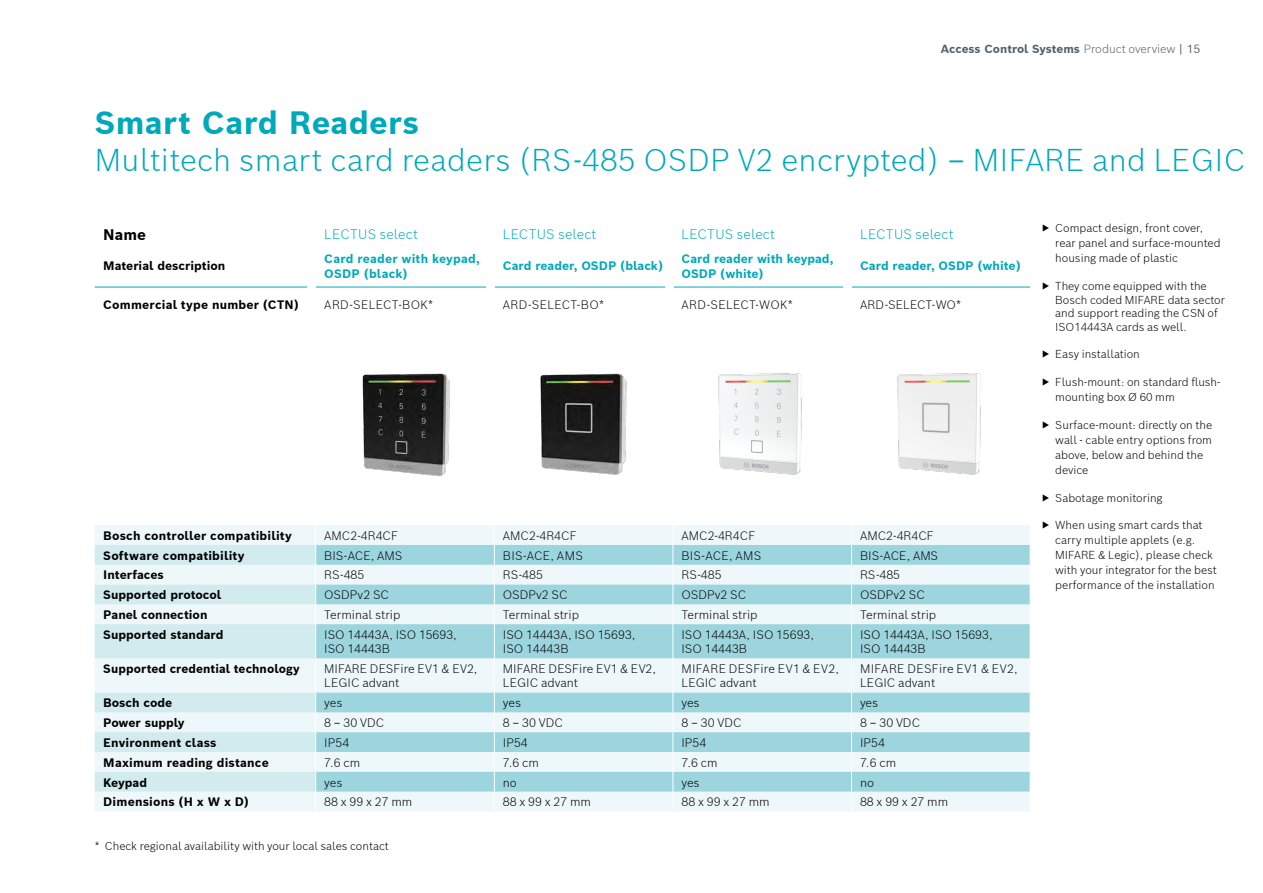
<style>
.page{position:relative;width:1263px;height:893px;background:#fff}
.page>*{position:absolute;margin:0;border:0;box-sizing:border-box;transform-origin:0 0}
.t1{font:700 31.5px "Bosch Sans";letter-spacing:.01em;color:#00a9b9}
.t2{font:300 30.75px "Bosch Sans";letter-spacing:.01em;color:#00a9b9}
.t3{font:700 15px "Bosch Sans";color:#000}
.t4{font:300 13.5px "Bosch Sans";letter-spacing:.01em;color:#00a9b9}
.t5{font:300 12px/14.4px "Bosch Sans";color:#000}
.t6{font:700 12px "Bosch Sans";letter-spacing:.01em;color:#000}
.t7{font:700 12px/14.4px "Bosch Sans";color:#00a9b9}
.t8{font:300 12px "Bosch Sans";letter-spacing:.025em;color:#000}
.t9{font:300 12px "Bosch Sans";letter-spacing:.02em;color:#000}
.t10{font:700 11.55px "Bosch Sans";letter-spacing:-.005em;color:#525f6b}
.t11{font:300 11.25px/15px "Bosch Sans";color:#000}
.s1{font-weight:300}
.s2{font-weight:400}
</style>
<div class="page">
<div style="left:95px;top:525px;width:935px;height:286px;background:#eef7f9"></div>
<svg style="left:95px;top:545px;width:220px;height:247px;background:#def0f3"></svg>
<svg style="left:316px;top:545px;width:714px;height:247px;background:#c2e4ea"></svg>
<hr style="left:851px;top:658px;width:1px;height:35px;background:#fff">
<hr style="left:315px;top:658px;width:1px;height:35px;background:#fff">
<hr style="left:494px;top:658px;width:1px;height:35px;background:#fff">
<hr style="left:672px;top:658px;width:1px;height:35px;background:#fff">
<hr style="left:95px;top:287px;width:221px;height:1px;background:#00a9b9">
<hr style="left:316px;top:287px;width:178px;height:1px;background:#00a9b9">
<hr style="left:494px;top:287px;width:179px;height:1px;background:#00a9b9">
<hr style="left:673px;top:287px;width:178px;height:1px;background:#00a9b9">
<hr style="left:851px;top:287px;width:179px;height:1px;background:#00a9b9">
<svg style="left:315px;top:525px;width:1px;height:99px"></svg>
<svg style="left:494px;top:525px;width:1px;height:99px"></svg>
<svg style="left:672px;top:525px;width:1px;height:99px"></svg>
<svg style="left:851px;top:525px;width:1px;height:99px"></svg>
<hr style="left:494px;top:624px;width:1px;height:34px;background:#fff">
<hr style="left:672px;top:624px;width:1px;height:34px;background:#fff">
<hr style="left:851px;top:624px;width:1px;height:34px;background:#fff">
<svg style="left:494px;top:693px;width:1px;height:118px"></svg>
<svg style="left:672px;top:693px;width:1px;height:118px"></svg>
<svg style="left:851px;top:693px;width:1px;height:118px"></svg>
<hr style="left:315px;top:624px;width:1px;height:34px;background:#fff">
<svg style="left:315px;top:693px;width:1px;height:118px"></svg>
<img style="left:362px;top:373px;width:78px;height:104px">
<img style="left:440px;top:373px;width:179px;height:103px">
<img style="left:619px;top:373px;width:178px;height:102px">
<img style="left:797px;top:373px;width:184px;height:102px">
<div style="left:308px;top:272px;width:8px;height:26px;background:#fff"></div>
<div style="left:486px;top:272px;width:9px;height:26px;background:#fff"></div>
<div style="left:665px;top:272px;width:8px;height:26px;background:#fff"></div>
<div style="left:843px;top:272px;width:9px;height:26px;background:#fff"></div>
<p class="t10" style="left:941px;top:41px;width:261px">Access Control Systems <span class="s1">Product overview</span> <span class="s2">| 15</span></p>
<h1 class="t1" style="left:95px;top:102px;width:326px">Smart Card Readers</h1>
<h2 class="t2" style="left:95px;top:139px;width:1152px">Multitech smart card readers (RS-485 OSDP V2 encrypted) – MIFARE and LEGIC</h2>
<p class="t3" style="left:103px;top:224px;width:44px">Name</p>
<p class="t4" style="left:324px;top:225px;width:95px">LECTUS select</p>
<p class="t4" style="left:503px;top:225px;width:95px">LECTUS select</p>
<p class="t4" style="left:681px;top:225px;width:95px">LECTUS select</p>
<p class="t4" style="left:860px;top:225px;width:95px">LECTUS select</p>
<p class="t6" style="left:103px;top:258px;width:124px">Material description</p>
<p class="t7" style="left:324px;top:251px;width:157px">Card reader with keypad,<br>OSDP (black)</p>
<p class="t7" style="left:503px;top:259px;width:162px">Card reader, OSDP (black)</p>
<p class="t7" style="left:681px;top:251px;width:153px">Card reader with keypad,<br>OSDP (white)</p>
<p class="t7" style="left:860px;top:259px;width:162px">Card reader, OSDP (white)</p>
<p class="t6" style="left:103px;top:297px;width:197px">Commercial type number (CTN)</p>
<p class="t8" style="left:324px;top:297px;width:111px">ARD-SELECT-BOK*</p>
<p class="t8" style="left:503px;top:297px;width:103px">ARD-SELECT-BO*</p>
<p class="t8" style="left:681px;top:297px;width:113px">ARD-SELECT-WOK*</p>
<p class="t5" style="left:860px;top:297px;width:103px">ARD-SELECT-WO*</p>
<p class="t6" style="left:103px;top:527px;width:190px">Bosch controller compatibility</p>
<p class="t5" style="left:324px;top:528px;width:75px">AMC2-4R4CF</p>
<p class="t5" style="left:503px;top:528px;width:75px">AMC2-4R4CF</p>
<p class="t5" style="left:681px;top:528px;width:75px">AMC2-4R4CF</p>
<p class="t5" style="left:860px;top:528px;width:75px">AMC2-4R4CF</p>
<p class="t6" style="left:103px;top:547px;width:143px">Software compatibility</p>
<p class="t5" style="left:324px;top:548px;width:80px">BIS-ACE, AMS</p>
<p class="t8" style="left:503px;top:547px;width:82px">BIS-ACE, AMS</p>
<p class="t9" style="left:681px;top:547px;width:82px">BIS-ACE, AMS</p>
<p class="t5" style="left:860px;top:548px;width:80px">BIS-ACE, AMS</p>
<p class="t6" style="left:103px;top:567px;width:62px">Interfaces</p>
<p class="t5" style="left:324px;top:567px;width:42px">RS-485</p>
<p class="t5" style="left:503px;top:567px;width:42px">RS-485</p>
<p class="t5" style="left:681px;top:567px;width:42px">RS-485</p>
<p class="t5" style="left:860px;top:567px;width:42px">RS-485</p>
<p class="t6" style="left:103px;top:587px;width:120px">Supported protocol</p>
<p class="t5" style="left:324px;top:587px;width:66px">OSDPv2 SC</p>
<p class="t5" style="left:503px;top:587px;width:66px">OSDPv2 SC</p>
<p class="t5" style="left:681px;top:587px;width:66px">OSDPv2 SC</p>
<p class="t5" style="left:860px;top:587px;width:66px">OSDPv2 SC</p>
<p class="t6" style="left:103px;top:607px;width:106px">Panel connection</p>
<p class="t5" style="left:324px;top:607px;width:78px">Terminal strip</p>
<p class="t5" style="left:503px;top:607px;width:78px">Terminal strip</p>
<p class="t5" style="left:681px;top:607px;width:78px">Terminal strip</p>
<p class="t5" style="left:860px;top:607px;width:78px">Terminal strip</p>
<p class="t6" style="left:103px;top:626px;width:122px">Supported standard</p>
<p class="t5" style="left:324px;top:627px;width:134px">ISO 14443A, ISO 15693,<br>ISO 14443B</p>
<p class="t5" style="left:503px;top:627px;width:134px">ISO 14443A, ISO 15693,<br>ISO 14443B</p>
<p class="t5" style="left:681px;top:627px;width:134px">ISO 14443A, ISO 15693,<br>ISO 14443B</p>
<p class="t5" style="left:860px;top:627px;width:134px">ISO 14443A, ISO 15693,<br>ISO 14443B</p>
<p class="t6" style="left:103px;top:661px;width:198px">Supported credential technology</p>
<p class="t5" style="left:324px;top:661px;width:155px">MIFARE DESFire EV1 &amp; EV2,<br>LEGIC advant</p>
<p class="t5" style="left:503px;top:661px;width:155px">MIFARE DESFire EV1 &amp; EV2,<br>LEGIC advant</p>
<p class="t5" style="left:681px;top:661px;width:159px">MIFARE DESFire EV1 &amp; EV2,<br>LEGIC advant</p>
<p class="t5" style="left:860px;top:661px;width:159px">MIFARE DESFire EV1 &amp; EV2,<br>LEGIC advant</p>
<p class="t6" style="left:103px;top:695px;width:71px">Bosch code</p>
<p class="t5" style="left:324px;top:695px;width:20px">yes</p>
<p class="t5" style="left:503px;top:695px;width:20px">yes</p>
<p class="t5" style="left:681px;top:695px;width:20px">yes</p>
<p class="t5" style="left:860px;top:695px;width:20px">yes</p>
<p class="t6" style="left:103px;top:715px;width:83px">Power supply</p>
<p class="t5" style="left:324px;top:715px;width:62px">8 – 30 VDC</p>
<p class="t5" style="left:503px;top:715px;width:62px">8 – 30 VDC</p>
<p class="t5" style="left:681px;top:715px;width:62px">8 – 30 VDC</p>
<p class="t5" style="left:860px;top:715px;width:62px">8 – 30 VDC</p>
<p class="t6" style="left:103px;top:734px;width:115px">Environment class</p>
<p class="t5" style="left:324px;top:735px;width:26px">IP54</p>
<p class="t5" style="left:503px;top:735px;width:26px">IP54</p>
<p class="t5" style="left:681px;top:735px;width:26px">IP54</p>
<p class="t5" style="left:860px;top:735px;width:26px">IP54</p>
<p class="t6" style="left:103px;top:754px;width:167px">Maximum reading distance</p>
<p class="t5" style="left:324px;top:755px;width:38px">7.6 cm</p>
<p class="t5" style="left:503px;top:755px;width:38px">7.6 cm</p>
<p class="t5" style="left:681px;top:755px;width:38px">7.6 cm</p>
<p class="t5" style="left:860px;top:755px;width:38px">7.6 cm</p>
<p class="t6" style="left:103px;top:774px;width:45px">Keypad</p>
<p class="t5" style="left:324px;top:774px;width:20px">yes</p>
<p class="t5" style="left:503px;top:774px;width:16px">no</p>
<p class="t5" style="left:681px;top:774px;width:20px">yes</p>
<p class="t5" style="left:860px;top:774px;width:16px">no</p>
<p class="t6" style="left:103px;top:794px;width:147px">Dimensions (H x W x D)</p>
<p class="t5" style="left:324px;top:794px;width:90px">88 x 99 x 27 mm</p>
<p class="t5" style="left:503px;top:794px;width:90px">88 x 99 x 27 mm</p>
<p class="t5" style="left:681px;top:794px;width:90px">88 x 99 x 27 mm</p>
<p class="t5" style="left:860px;top:794px;width:90px">88 x 99 x 27 mm</p>
<p class="t11" style="left:95px;top:838px;width:296px">* Check regional availability with your local sales contact</p>
<p class="t11" style="left:1055px;top:220px;width:167px;text-indent:-13px">▶ Compact design, front cover, rear panel and surface-mounted housing made of plastic</p>
<p class="t11" style="left:1055px;top:279px;width:171px;line-height:13.5px;text-indent:-13px">▶ They come equipped with the<br>Bosch coded MIFARE data sector and support reading the CSN of<br>ISO14443A cards as well.</p>
<p class="t11" style="left:1042px;top:346px;width:99px">▶ Easy installation</p>
<p class="t11" style="left:1055px;top:374px;width:167px;text-indent:-13px">▶ Flush-mount: on standard flush&shy;mounting box Ø 60 mm</p>
<p class="t11" style="left:1055px;top:417px;width:158px;text-indent:-13px">▶ Surface-mount: directly on the wall - cable entry options from above, below and behind the device</p>
<p class="t11" style="left:1042px;top:490px;width:122px">▶ Sabotage monitoring</p>
<p class="t11" style="left:1055px;top:517px;width:163px;text-indent:-13px">▶ When using smart cards that carry multiple applets (e.g.<br>MIFARE &amp; Legic), please check with your integrator for the best performance of the installation</p>
</div>
